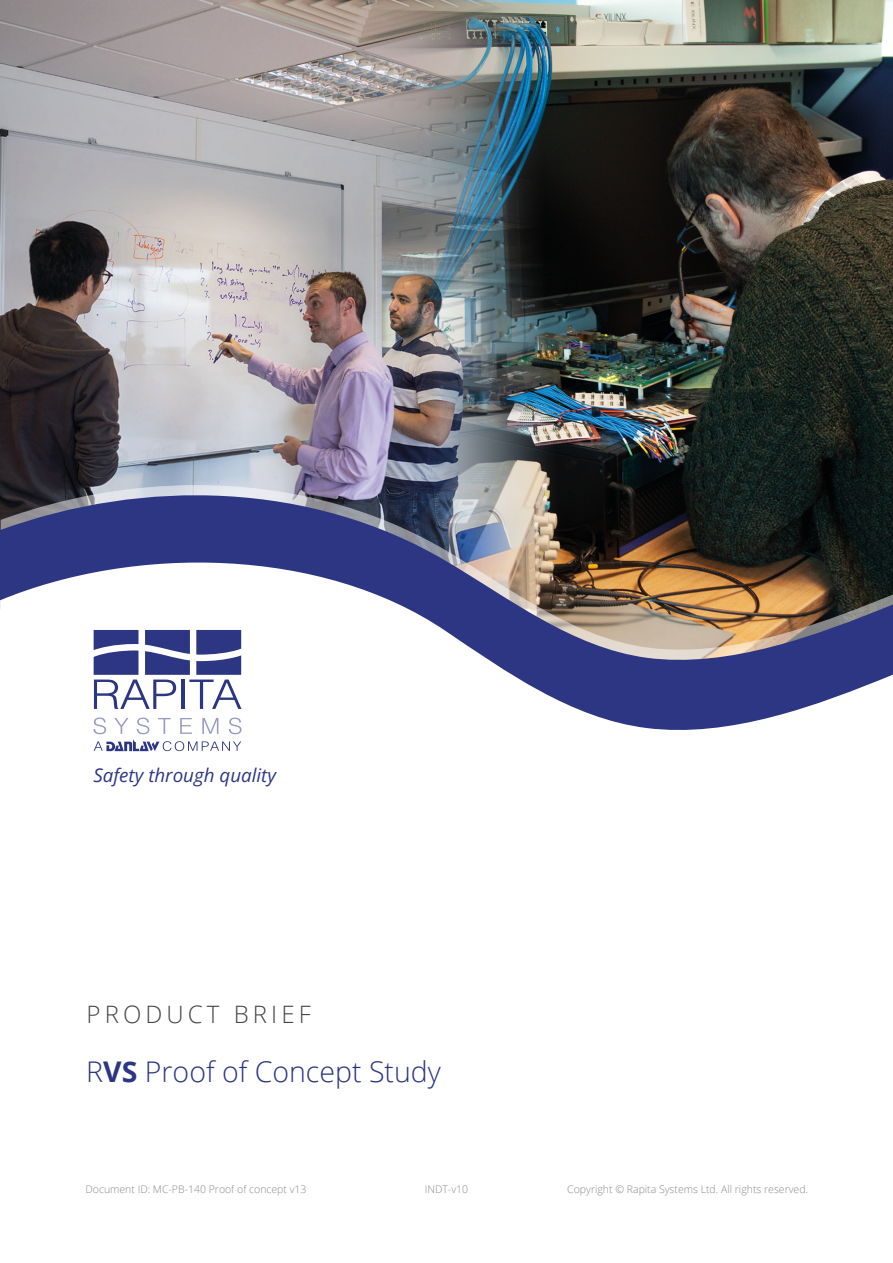
<style>
.page{position:relative;width:893px;height:1263px;background:#fff}
.page>*{position:absolute;margin:0;border:0;box-sizing:border-box;transform-origin:0 0}
.Front_page_title{font:300 28.5px "Open Sans";color:#2c3682}
.t1{font:300 24px "Open Sans";letter-spacing:.17em;color:#454545}
.t2{font:italic 18.75px "Open Sans";color:#2c3682}
.t3{font:300 10.5px "Open Sans";color:#888989}
.s1{font-weight:700}
</style>
<div class="page">
<img style="left:0;top:1px;width:893px;height:477px">
<img style="left:0;top:478px;width:893px;height:253px">
<svg style="left:94px;top:630px;width:147px;height:79px"></svg>
<svg style="left:93px;top:717px;width:148px;height:34px"></svg>
<h3 class="t2" style="left:93px;top:762px;width:184px">Safety through quality</h3>
<p class="t1" style="left:87px;top:998px;width:226px">PRODUCT BRIEF</p>
<p class="Front_page_title" style="left:86px;top:1052px;width:356px">R<span class="s1">VS</span> Proof of Concept Study</p>
<p class="t3" style="left:85px;top:1182px;width:223px">Document ID: MC-PB-140 Proof of concept v13</p>
<p class="t3" style="left:425px;top:1182px;width:45px">INDT-v10</p>
<p class="t3" style="left:567px;top:1182px;width:242px">Copyright © Rapita Systems Ltd. All rights reserved.</p>
</div>
